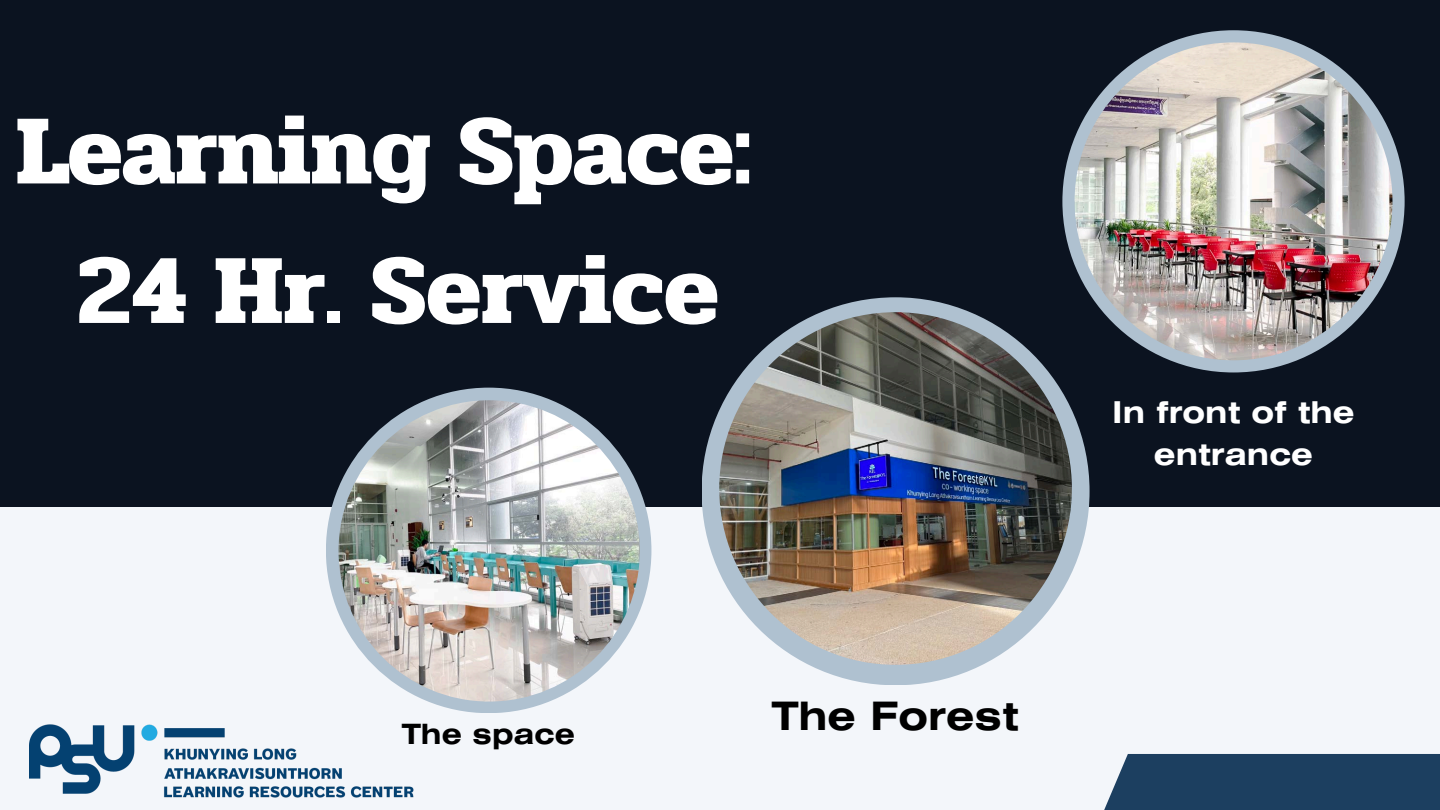
<style>
.page{position:relative;width:1440px;height:810px;background:#f3f6fa}
.page>*{position:absolute;margin:0;border:0;box-sizing:border-box;transform-origin:0 0}
.t1{font:700 100px/139.5px "Pridi";color:#fff;text-align:center}
.t2{font:700 39.1px "Helios Ext";color:#000}
.t3{font:700 30px/42px "Helios Ext";color:#fff;text-align:center}
.t4{font:700 27.9px "Helios Ext";color:#000}
</style>
<div class="page">
<div style="left:0;top:0;width:1440px;height:506px;background:#0b1320"></div>
<div style="left:702px;top:297px;width:388px;height:388px;background:#afc1d0;border-radius:50%"></div>
<img style="left:719px;top:312px;width:353px;height:353px;border-radius:50%">
<div style="left:1062px;top:30px;width:343px;height:342px;background:#afc1d0;border-radius:50%"></div>
<img style="left:1075px;top:42px;width:317px;height:318px;border-radius:50%">
<div style="left:1100px;top:754px;width:340px;height:56px;background:#1c3f60"></div>
<img style="left:29px;top:724px;width:385px;height:74px">
<div style="left:326px;top:388px;width:325px;height:325px;background:#afc1d0;border-radius:50%"></div>
<img style="left:339px;top:400px;width:301px;height:302px;border-radius:50%">
<p class="t1" style="left:16px;top:81px;width:737px">Learning Space:<br>24 Hr. Service</p>
<p class="t4" style="left:402px;top:724px;width:174px">The space</p>
<p class="t2" style="left:772px;top:702px;width:248px">The Forest</p>
<p class="t3" style="left:1112px;top:394px;width:244px">In front of the entrance</p>
</div>
